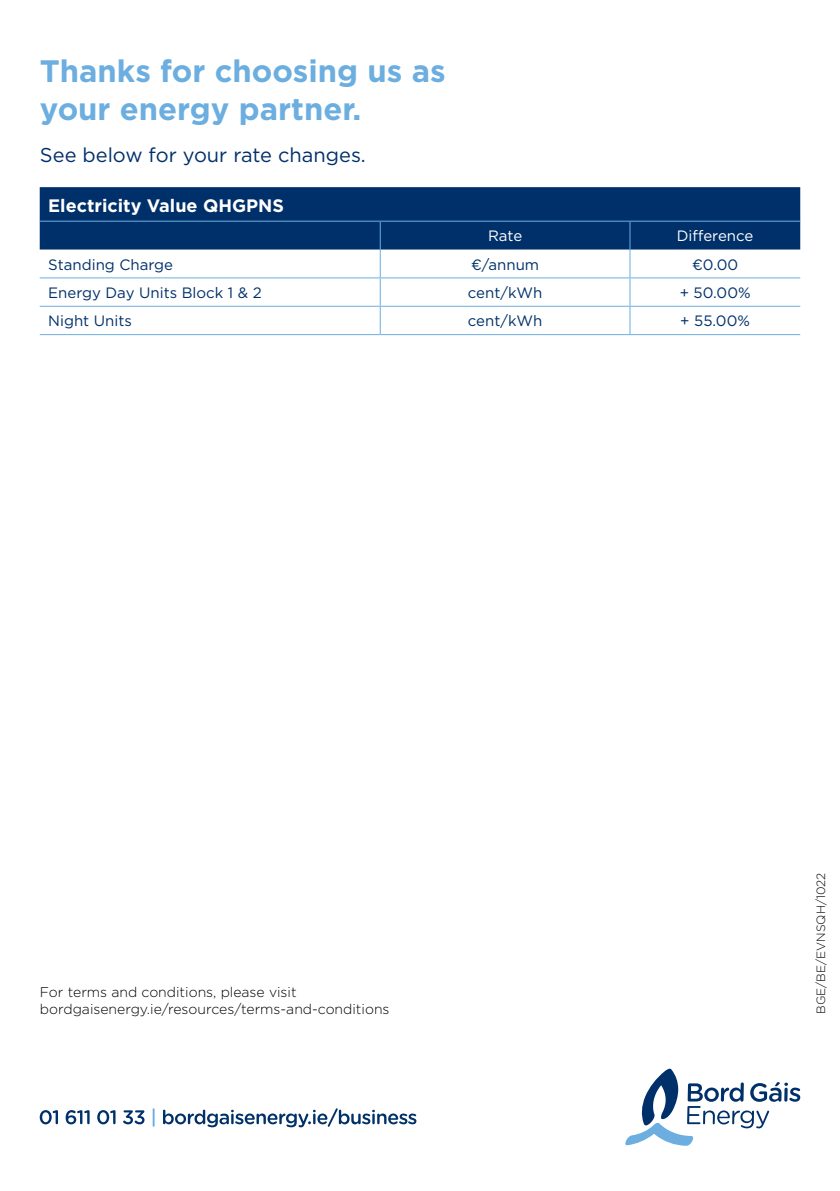
<style>
.page{position:relative;width:840px;height:1191px;background:#fff}
.page>*{position:absolute;margin:0;border:0;box-sizing:border-box;transform-origin:0 0}
.t1{font:700 31px/37.2px "Gotham";color:#6caee0}
.t2{font:20px "Gotham";color:#00306a}
.t3{font:700 18px "Gotham";color:#fff}
.t4{font:15px "Gotham";color:#00306a}
.t5{font:15px "Gotham";color:#fff}
.t6{font:300 14px/16.8px "Gotham";color:#000}
.t7{font:300 12px "Gotham";color:#000}
</style>
<div class="page">
<div style="left:40px;top:187px;width:759px;height:62px;background:#00306a"></div>
<hr style="left:40px;top:277px;width:340px;height:1px;background:#6caee0">
<hr style="left:380px;top:277px;width:249px;height:1px;background:#6caee0">
<hr style="left:629px;top:277px;width:170px;height:1px;background:#6caee0">
<hr style="left:40px;top:306px;width:340px;height:1px;background:#6caee0">
<hr style="left:380px;top:306px;width:249px;height:1px;background:#6caee0">
<hr style="left:629px;top:306px;width:170px;height:1px;background:#6caee0">
<hr style="left:40px;top:334px;width:340px;height:1px;background:#6caee0">
<hr style="left:380px;top:334px;width:249px;height:1px;background:#6caee0">
<hr style="left:629px;top:334px;width:170px;height:1px;background:#6caee0">
<svg style="left:379px;top:222px;width:1px;height:112px"></svg>
<hr style="left:40px;top:221px;width:340px;height:1px;background:#6caee0">
<hr style="left:380px;top:221px;width:249px;height:1px;background:#6caee0">
<hr style="left:629px;top:221px;width:170px;height:1px;background:#6caee0">
<svg style="left:629px;top:222px;width:1px;height:112px"></svg>
<svg style="left:40px;top:1110px;width:18px;height:14px"></svg>
<svg style="left:66px;top:1110px;width:24px;height:14px"></svg>
<svg style="left:97px;top:1110px;width:18px;height:14px"></svg>
<svg style="left:123px;top:1110px;width:21px;height:14px"></svg>
<svg style="left:153px;top:1108px;width:1px;height:18px"></svg>
<svg style="left:163px;top:1108px;width:253px;height:19px"></svg>
<svg style="left:625px;top:1068px;width:174px;height:77px"></svg>
<h1 class="t1" style="left:40px;top:53px;width:407px">Thanks for choosing us as your energy partner.</h1>
<h2 class="t2" style="left:40px;top:142px;width:327px">See below for your rate changes.</h2>
<p class="t3" style="left:48px;top:193px;width:237px">Electricity Value QHGPNS</p>
<p class="t5" style="left:487px;top:226px;width:36px">Rate</p>
<p class="t5" style="left:676px;top:226px;width:78px">Difference</p>
<p class="t4" style="left:48px;top:255px;width:126px">Standing Charge</p>
<p class="t4" style="left:471px;top:255px;width:70px">€/annum</p>
<p class="t4" style="left:691px;top:255px;width:48px">€0.00</p>
<p class="t4" style="left:48px;top:283px;width:215px">Energy Day Units Block 1 &amp; 2</p>
<p class="t4" style="left:467px;top:283px;width:76px">cent/kWh</p>
<p class="t4" style="left:679px;top:283px;width:72px">+ 50.00%</p>
<p class="t4" style="left:48px;top:311px;width:85px">Night Units</p>
<p class="t4" style="left:467px;top:311px;width:76px">cent/kWh</p>
<p class="t4" style="left:680px;top:311px;width:71px">+ 55.00%</p>
<p class="t6" style="left:40px;top:983px;width:351px">For terms and conditions, please visit bordgaisenergy.ie/resources/terms-and-conditions</p>
<p class="t7" style="left:812px;top:1013px;width:143px;rotate:-90deg">BGE/BE/EVNSQH/1022</p>
</div>
